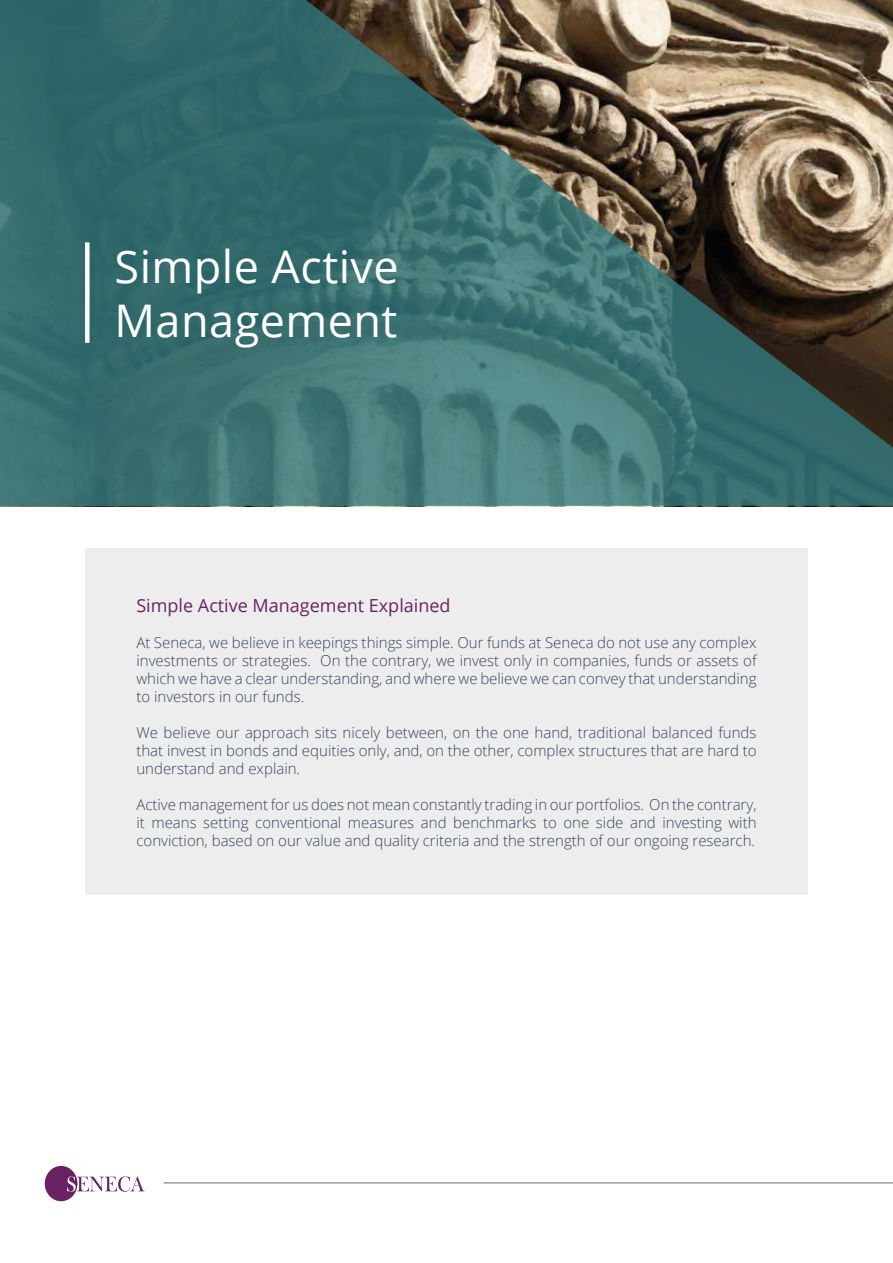
<style>
.page{position:relative;width:893px;height:1263px;background:#fff}
.page>*{position:absolute;margin:0;border:0;box-sizing:border-box;transform-origin:0 0}
.t1{font:45px/54px "Open Sans";letter-spacing:.01em;color:#fff}
.t2{font:18px "Open Sans";color:#682264}
.t3{font:300 15px/18px "Open Sans";color:#37455e;text-align:justify}
</style>
<div class="page">
<svg style="left:0;top:0;width:893px;height:506px;background:#4c6d68"></svg>
<div style="left:85px;top:242px;width:5px;height:101px;background:#fff"></div>
<div style="left:85px;top:549px;width:723px;height:346px;background:#ededed"></div>
<svg style="left:45px;top:1166px;width:100px;height:35px"></svg>
<hr style="left:164px;top:1182px;width:729px;height:1px;background:#9d9d9c">
<h1 class="t1" style="left:115px;top:238px;width:286px">Simple Active<br>Management</h1>
<p class="t2" style="left:136px;top:593px;width:316px">Simple Active Management Explained</p>
<p class="t3" style="left:136px;top:633px;width:622px">At Seneca, we believe in keepings things simple. Our funds at Seneca do not use any complex investments or strategies. On the contrary, we invest only in companies, funds or assets of which we have a clear understanding, and where we believe we can convey that understanding to investors in our funds.</p>
<p class="t3" style="left:136px;top:723px;width:622px">We believe our approach sits nicely between, on the one hand, traditional balanced funds that invest in bonds and equities only, and, on the other, complex structures that are hard to understand and explain.</p>
<p class="t3" style="left:136px;top:795px;width:622px">Active management for us does not mean constantly trading in our portfolios. On the contrary, it means setting conventional measures and benchmarks to one side and investing with conviction, based on our value and quality criteria and the strength of our ongoing research.</p>
</div>
